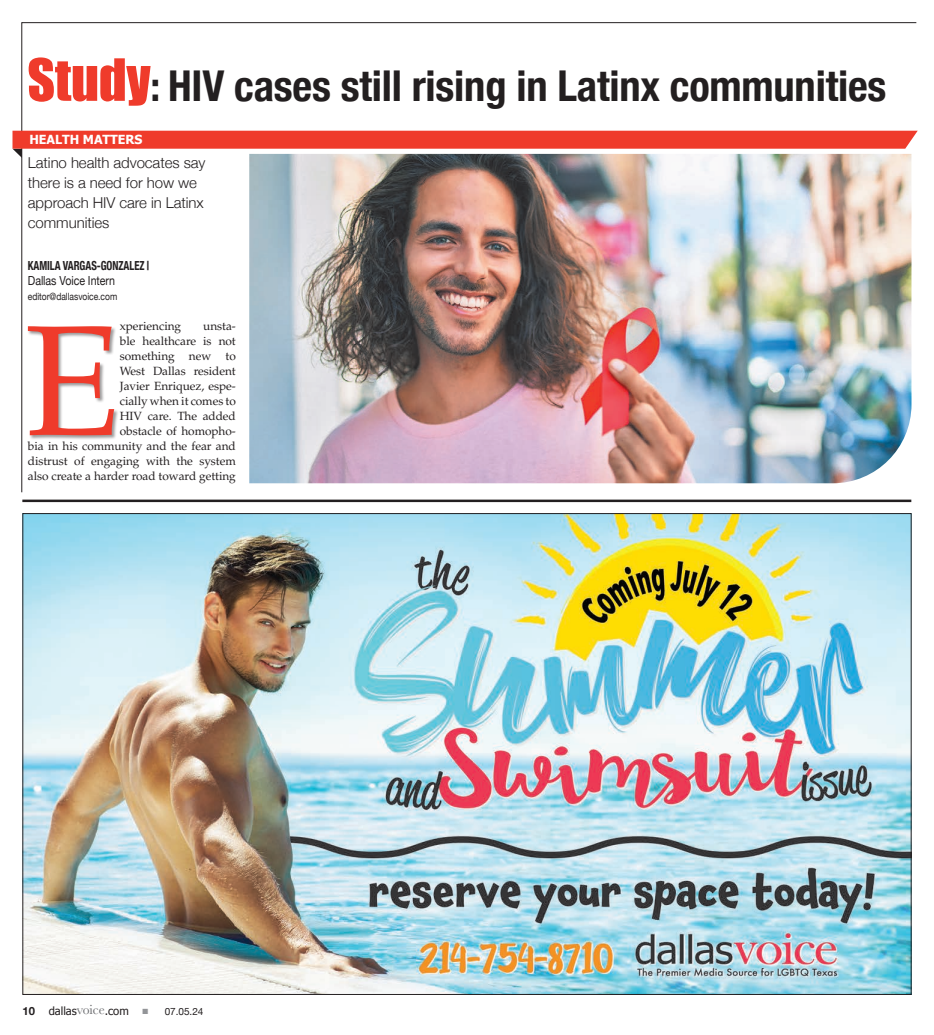
<style>
.page{position:relative;width:934px;height:1035px;background:#fff}
.page>*{position:absolute;margin:0;border:0;box-sizing:border-box;transform-origin:0 0}
.t1{font:700 condensed 42.5px "Helvetica Neue";letter-spacing:-.005em;color:#231f20}
.t2{font:300 15px/20px "Helvetica Neue";letter-spacing:-.005em;color:#231f20}
.t3{font:700 condensed 12.5px "Helvetica Neue";letter-spacing:-.005em;color:#231f20;scale:.85 1}
.t4{font:12.5px "Helvetica Neue";letter-spacing:-.005em;color:#231f20;scale:.85 1}
.t5{font:700 12.5px "Tahoma";letter-spacing:-.005em;color:#fff}
.t6{font:11.88px/15px "Palatino LT Std";letter-spacing:-.005em;color:#231f20;text-align:right}
.t7{font:11.25px "Tahoma";letter-spacing:-.005em;color:#231f20}
.t8{font:10px "Helvetica Neue";letter-spacing:-.005em;color:#231f20;scale:.85 1}
.t9{font:10px "Helvetica Neue";letter-spacing:-.005em;color:#231f20}
.s1{font-family:"Impact";font-weight:400;font-stretch:normal;font-size:53.75px;color:#ef3b2b}
.s2{font-size:41.25px}
.s3{font-family:"Helvetica Neue";font-weight:700}
.s4{font-family:"Baskerville";font-size:13.75px;color:#6c6d70}
.s5{color:#939598}
</style>
<div class="page">
<hr style="left:22px;top:500px;width:889px;height:2px;background:#231f20">
<svg style="left:21px;top:22px;width:895px;height:471px"></svg>
<svg style="left:12px;top:131px;width:906px;height:27px"></svg>
<div style="left:28px;top:326px;width:91px;height:115px;background:#231f20;opacity:.45"></div>
<svg style="left:28px;top:326px;width:86px;height:109px"></svg>
<img style="left:249px;top:154px;width:662px;height:329px">
<img style="left:24px;top:515px;width:885px;height:478px">
<h1 class="t1" style="left:27px;top:50px;width:860px"><span class="s1">Study</span><span class="s2">:</span> HIV cases still rising in Latinx communities</h1>
<p class="t5" style="left:29px;top:131px;width:115px">HEALTH MATTERS</p>
<p class="t2" style="left:28px;top:153px;width:179px">Latino health advocates say there is a need for how we approach HIV care in Latinx communities</p>
<p class="t3" style="left:28px;top:255px;width:144px">KAMILA VARGAS-GONZALEZ |</p>
<p class="t4" style="left:28px;top:272px;width:104px">Dallas Voice Intern</p>
<p class="t8" style="left:28px;top:289px;width:107px">editor@dallasvoice.com</p>
<p class="t6" style="left:120px;top:319px;width:63px">xperiencing</p>
<p class="t6" style="left:28px;top:319px;width:209px">unsta-<br>ble healthcare is not<br>something new to<br>West Dallas resident<br>Javier Enriquez, espe-<br>cially when it comes to<br>HIV care. The added<br>obstacle of homopho-<br>bia in his community and the fear and distrust of engaging with the system also create a harder road toward getting</p>
<p class="t7" style="left:22px;top:1003px;width:108px"><span class="s3">10</span> dallas<span class="s4">voice</span>.com</p>
<p class="t9" style="left:143px;top:1004px;width:62px"><span class="s5">■</span> 07.05.24</p>
</div>
